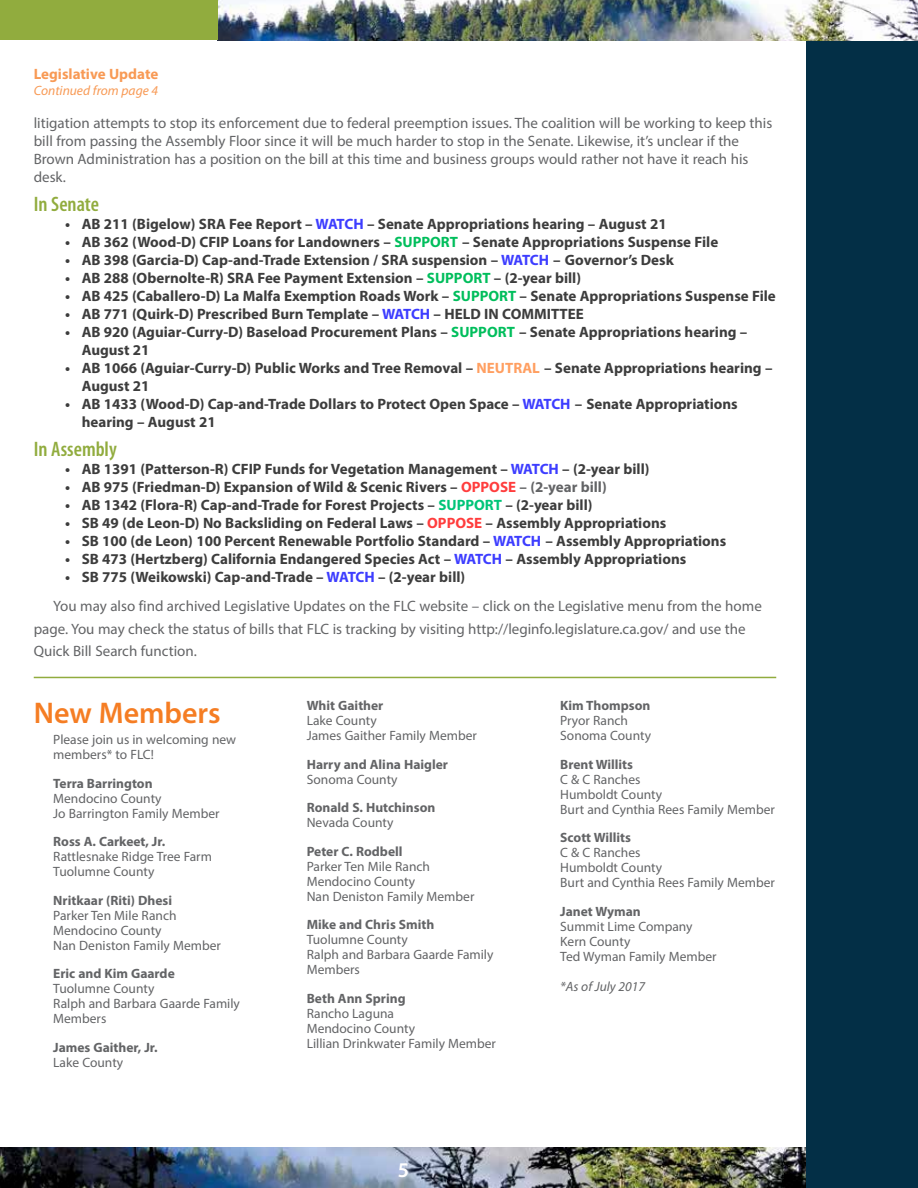
<style>
.page{position:relative;width:918px;height:1188px;background:#fff}
.page>*{position:absolute;margin:0;border:0;box-sizing:border-box;transform-origin:0 0}
.t1{font:600 30px "Myriad Pro";color:#f57d23}
.t2{font:600 condensed 21px "Myriad Pro";color:#91ac3e}
.t3{font:600 21px "Myriad Pro";color:#fff}
.t4{font:700 15px/18px "Myriad Pro";color:#3d3d3d}
.t5{font:15px/18px "Myriad Pro";color:#636466}
.t6{font:700 15px "Myriad Pro";color:#f89a55}
.t7{font:13.5px/15px "Myriad Pro";color:#636466}
.t8{font:700 13.5px "Myriad Pro";color:#636466}
.t9{font:italic 13.5px "Myriad Pro";color:#f89a55}
.t10{font:italic 13.5px "Myriad Pro";color:#636466}
.s1{color:#3d3dff}
.s2{color:#00be5c}
.s3{color:#ff9f61}
.s4{color:#ff3d3d}
.s5{color:#636466}
.s6{color:#00c578}
.s7{font-weight:700;color:#3d3d3d}
.s8{font-weight:700;color:#3d3dff}
</style>
<div class="page">
<img style="left:0;top:1148px;width:807px;height:40px">
<div style="left:807px;top:0;width:111px;height:1188px;background:#032f46"></div>
<img style="left:218px;top:0;width:700px;height:40px">
<div style="left:0;top:0;width:218px;height:40px;background:#91ac3e"></div>
<hr style="left:34px;top:677px;width:742px;height:1px;background:#91ac3e">
<p class="t6" style="left:34px;top:64px;width:126px">Legislative Update</p>
<p class="t9" style="left:34px;top:82px;width:126px">Continued from page 4</p>
<p class="t5" style="left:34px;top:113px;width:740px">litigation attempts to stop its enforcement due to federal preemption issues. The coalition will be working to keep this bill from passing the Assembly Floor since it will be much harder to stop in the Senate. Likewise, it’s unclear if the Brown Administration has a position on the bill at this time and business groups would rather not have it reach his desk.</p>
<h2 class="t2" style="left:34px;top:191px;width:67px">In Senate</h2>
<p class="t4" style="left:65px;top:214px;width:603px">• AB 211 (Bigelow) SRA Fee Report – <span class="s1">WATCH</span> – Senate Appropriations hearing – August 21</p>
<p class="t4" style="left:65px;top:232px;width:655px">• AB 362 (Wood-D) CFIP Loans for Landowners – <span class="s2">SUPPORT</span> – Senate Appropriations Suspense File</p>
<p class="t4" style="left:65px;top:250px;width:610px">• AB 398 (Garcia-D) Cap-and-Trade Extension / SRA suspension – <span class="s1">WATCH</span> – Governor’s Desk</p>
<p class="t4" style="left:65px;top:268px;width:517px">• AB 288 (Obernolte-R) SRA Fee Payment Extension – <span class="s2">SUPPORT</span> – (2-year bill)</p>
<p class="t4" style="left:65px;top:286px;width:712px">• AB 425 (Caballero-D) La Malfa Exemption Roads Work – <span class="s2">SUPPORT</span> – Senate Appropriations Suspense File</p>
<p class="t4" style="left:65px;top:304px;width:520px">• AB 771 (Quirk-D) Prescribed Burn Template – <span class="s1">WATCH</span> – HELD IN COMMITTEE</p>
<p class="t4" style="left:82px;top:322px;width:667px;text-indent:-17px">• AB 920 (Aguiar-Curry-D) Baseload Procurement Plans – <span class="s2">SUPPORT</span> – Senate Appropriations hearing –<br>August 21</p>
<p class="t4" style="left:82px;top:358px;width:692px;text-indent:-17px">• AB 1066 (Aguiar-Curry-D) Public Works and Tree Removal – <span class="s3">NEUTRAL</span> – Senate Appropriations hearing –<br>August 21</p>
<p class="t4" style="left:82px;top:394px;width:658px;text-indent:-17px">• AB 1433 (Wood-D) Cap-and-Trade Dollars to Protect Open Space – <span class="s1">WATCH</span> – Senate Appropriations hearing – August 21</p>
<h2 class="t2" style="left:34px;top:436px;width:85px">In Assembly</h2>
<p class="t4" style="left:65px;top:459px;width:586px">• AB 1391 (Patterson-R) CFIP Funds for Vegetation Management – <span class="s1">WATCH</span> – (2-year bill)</p>
<p class="t4" style="left:65px;top:477px;width:543px">• AB 975 (Friedman-D) Expansion of Wild &amp; Scenic Rivers – <span class="s4">OPPOSE</span> <span class="s5">– (2-year bill)</span></p>
<p class="t4" style="left:65px;top:495px;width:529px">• AB 1342 (Flora-R) Cap-and-Trade for Forest Projects – <span class="s6">SUPPORT</span> – (2-year bill)</p>
<p class="t4" style="left:65px;top:513px;width:603px">• SB 49 (de Leon-D) No Backsliding on Federal Laws – <span class="s4">OPPOSE</span> – Assembly Appropriations</p>
<p class="t4" style="left:65px;top:531px;width:663px">• SB 100 (de Leon) 100 Percent Renewable Portfolio Standard – <span class="s1">WATCH</span> – Assembly Appropriations</p>
<p class="t4" style="left:65px;top:549px;width:623px">• SB 473 (Hertzberg) California Endangered Species Act – <span class="s1">WATCH</span> – Assembly Appropriations</p>
<p class="t5" style="left:53px;top:562px;width:710px;line-height:29.2px;text-indent:12px"><span class="s7">• SB 775 (Weikowski) Cap-and-Trade –</span> <span class="s8">WATCH</span> <span class="s7">– (2-year bill)<br></span>You may also find archived Legislative Updates on the FLC website – click on the Legislative menu from the home</p>
<p class="t5" style="left:34px;top:617px;width:713px;line-height:22.5px">page. You may check the status of bills that FLC is tracking by visiting http://leginfo.legislature.ca.gov/ and use the<br>Quick Bill Search function.</p>
<h1 class="t1" style="left:34px;top:694px;width:189px">New Members</h1>
<p class="t7" style="left:53px;top:732px;width:184px">Please join us in welcoming new members* to FLC!</p>
<p class="t8" style="left:53px;top:775px;width:101px">Terra Barrington</p>
<p class="t7" style="left:53px;top:791px;width:168px">Mendocino County<br>Jo Barrington Family Member</p>
<p class="t8" style="left:53px;top:833px;width:114px">Ross A. Carkeet, Jr.</p>
<p class="t7" style="left:53px;top:849px;width:160px">Rattlesnake Ridge Tree Farm<br>Tuolumne County</p>
<p class="t8" style="left:53px;top:892px;width:120px">Nritkaar (Riti) Dhesi</p>
<p class="t7" style="left:53px;top:908px;width:169px">Parker Ten Mile Ranch<br>Mendocino County<br>Nan Deniston Family Member</p>
<p class="t8" style="left:53px;top:965px;width:123px">Eric and Kim Gaarde</p>
<p class="t7" style="left:53px;top:981px;width:188px">Tuolumne County<br>Ralph and Barbara Gaarde Family<br>Members</p>
<p class="t8" style="left:53px;top:1039px;width:106px">James Gaither, Jr.</p>
<p class="t7" style="left:53px;top:1055px;width:72px">Lake County</p>
<p class="t8" style="left:307px;top:697px;width:78px">Whit Gaither</p>
<p class="t7" style="left:307px;top:713px;width:172px">Lake County<br>James Gaither Family Member</p>
<p class="t8" style="left:307px;top:755px;width:143px">Harry and Alina Haigler</p>
<p class="t7" style="left:307px;top:772px;width:92px">Sonoma County</p>
<p class="t8" style="left:307px;top:799px;width:130px">Ronald S. Hutchinson</p>
<p class="t7" style="left:307px;top:815px;width:88px">Nevada County</p>
<p class="t8" style="left:307px;top:842px;width:97px">Peter C. Rodbell</p>
<p class="t7" style="left:307px;top:859px;width:169px">Parker Ten Mile Ranch<br>Mendocino County<br>Nan Deniston Family Member</p>
<p class="t8" style="left:307px;top:916px;width:129px">Mike and Chris Smith</p>
<p class="t7" style="left:307px;top:932px;width:188px">Tuolumne County<br>Ralph and Barbara Gaarde Family<br>Members</p>
<p class="t8" style="left:307px;top:989px;width:100px">Beth Ann Spring</p>
<p class="t7" style="left:307px;top:1006px;width:191px">Rancho Laguna<br>Mendocino County<br>Lillian Drinkwater Family Member</p>
<h2 class="t3" style="left:398px;top:1156px;width:13px">5</h2>
<p class="t8" style="left:560px;top:697px;width:92px">Kim Thompson</p>
<p class="t7" style="left:560px;top:713px;width:92px">Pryor Ranch<br>Sonoma County</p>
<p class="t8" style="left:560px;top:755px;width:74px">Brent Willits</p>
<p class="t7" style="left:560px;top:772px;width:216px">C &amp; C Ranches<br>Humboldt County<br>Burt and Cynthia Rees Family Member</p>
<p class="t8" style="left:560px;top:829px;width:72px">Scott Willits</p>
<p class="t7" style="left:560px;top:845px;width:216px">C &amp; C Ranches<br>Humboldt County<br>Burt and Cynthia Rees Family Member</p>
<p class="t8" style="left:560px;top:902px;width:82px">Janet Wyman</p>
<p class="t7" style="left:560px;top:919px;width:158px">Summit Lime Company<br>Kern County<br>Ted Wyman Family Member</p>
<p class="t10" style="left:560px;top:978px;width:86px">*As of July 2017</p>
</div>
